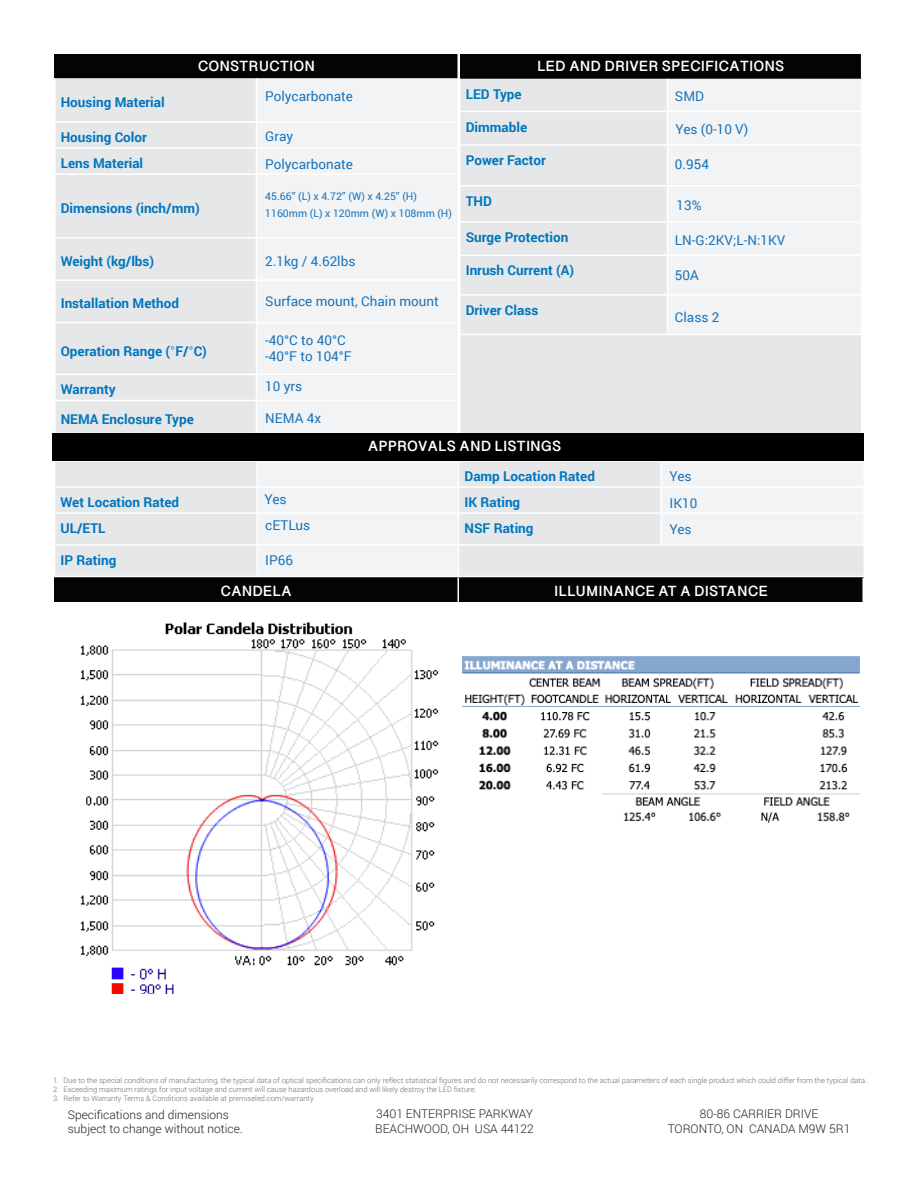
<style>
.page{position:relative;width:918px;height:1188px;background:#fff}
.page>*{position:absolute;margin:0;border:0;box-sizing:border-box;transform-origin:0 0}
.LED_and_Driver_Spec{font:700 15px "Myanmar Sangam MN";color:#fff}
.t1{font:700 15px "Malayalam Sangam MN";color:#fff}
.t2{font:700 13.5px "Roboto";color:#0076be}
.t3{font:13.5px/16.2px "Roboto";color:#1974bb}
.t4{font:300 12px/14.4px "Roboto";color:#231f20}
.t5{font:10.5px/16.2px "Roboto";color:#1974bb}
.t6{font:300 7.5px "Roboto";color:#6c6d70}
.s1{font-weight:300}
</style>
<div class="page">
<div style="left:55px;top:54px;width:403px;height:24px;background:#040503"></div>
<div style="left:56px;top:78px;width:200px;height:355px;background:#e6e7e9"></div>
<div style="left:257px;top:78px;width:201px;height:354px;background:#f2f3f4"></div>
<hr style="left:54px;top:121px;width:202px;height:2px;background:#fff">
<hr style="left:54px;top:147px;width:202px;height:2px;background:#fff">
<hr style="left:54px;top:173px;width:202px;height:2px;background:#fff">
<hr style="left:54px;top:237px;width:202px;height:2px;background:#fff">
<hr style="left:54px;top:279px;width:202px;height:2px;background:#fff">
<hr style="left:54px;top:322px;width:202px;height:1px;background:#fff">
<hr style="left:54px;top:374px;width:202px;height:1px;background:#fff">
<hr style="left:54px;top:400px;width:202px;height:1px;background:#fff">
<hr style="left:256px;top:121px;width:203px;height:2px;background:#fff">
<hr style="left:256px;top:147px;width:203px;height:2px;background:#fff">
<hr style="left:256px;top:173px;width:203px;height:2px;background:#fff">
<hr style="left:256px;top:237px;width:203px;height:2px;background:#fff">
<hr style="left:256px;top:279px;width:203px;height:2px;background:#fff">
<hr style="left:256px;top:322px;width:203px;height:1px;background:#fff">
<hr style="left:256px;top:374px;width:203px;height:1px;background:#fff">
<hr style="left:256px;top:400px;width:203px;height:1px;background:#fff">
<div style="left:459px;top:578px;width:404px;height:24px;background:#040503"></div>
<hr style="left:862px;top:578px;width:2px;height:24px;background:#fff">
<div style="left:460px;top:54px;width:402px;height:25px;background:#040503"></div>
<div style="left:460px;top:79px;width:401px;height:354px;background:#e6e7e9"></div>
<div style="left:668px;top:79px;width:193px;height:255px;background:#f2f3f4"></div>
<svg style="left:861px;top:54px;width:1px;height:25px"></svg>
<hr style="left:459px;top:111px;width:208px;height:1px;background:#fff">
<hr style="left:459px;top:144px;width:208px;height:2px;background:#fff">
<hr style="left:459px;top:185px;width:208px;height:1px;background:#fff">
<hr style="left:459px;top:221px;width:208px;height:2px;background:#fff">
<hr style="left:459px;top:254px;width:208px;height:2px;background:#fff">
<hr style="left:459px;top:294px;width:208px;height:2px;background:#fff">
<hr style="left:459px;top:334px;width:208px;height:1px;background:#fff">
<hr style="left:667px;top:79px;width:1px;height:32px;background:#fff">
<hr style="left:667px;top:111px;width:195px;height:1px;background:#fff">
<hr style="left:667px;top:112px;width:1px;height:32px;background:#fff">
<hr style="left:667px;top:144px;width:195px;height:2px;background:#fff">
<hr style="left:667px;top:146px;width:1px;height:39px;background:#fff">
<hr style="left:667px;top:186px;width:1px;height:35px;background:#fff">
<hr style="left:667px;top:223px;width:1px;height:31px;background:#fff">
<hr style="left:667px;top:256px;width:1px;height:38px;background:#fff">
<hr style="left:667px;top:296px;width:1px;height:38px;background:#fff">
<hr style="left:667px;top:185px;width:195px;height:1px;background:#fff">
<hr style="left:667px;top:221px;width:195px;height:2px;background:#fff">
<hr style="left:667px;top:254px;width:195px;height:2px;background:#fff">
<hr style="left:667px;top:294px;width:195px;height:2px;background:#fff">
<hr style="left:667px;top:334px;width:195px;height:1px;background:#fff">
<img style="left:462px;top:656px;width:398px;height:167px">
<img style="left:80px;top:622px;width:359px;height:372px">
<div style="left:460px;top:462px;width:403px;height:114px;background:#e6e7e9"></div>
<div style="left:662px;top:462px;width:201px;height:82px;background:#f2f3f4"></div>
<svg style="left:54px;top:462px;width:406px;height:140px"></svg>
<hr style="left:458px;top:486px;width:203px;height:2px;background:#fff">
<hr style="left:458px;top:512px;width:203px;height:2px;background:#fff">
<hr style="left:458px;top:514px;width:1px;height:30px;background:#fff">
<hr style="left:458px;top:544px;width:203px;height:2px;background:#fff">
<hr style="left:458px;top:546px;width:1px;height:30px;background:#fff">
<hr style="left:458px;top:576px;width:203px;height:1px;background:#fff">
<hr style="left:660px;top:462px;width:2px;height:24px;background:#fff">
<hr style="left:660px;top:488px;width:2px;height:24px;background:#fff">
<hr style="left:661px;top:486px;width:204px;height:2px;background:#fff">
<hr style="left:661px;top:512px;width:204px;height:2px;background:#fff">
<hr style="left:660px;top:514px;width:2px;height:30px;background:#fff">
<hr style="left:661px;top:544px;width:204px;height:2px;background:#fff">
<div style="left:52px;top:433px;width:812px;height:28px;background:#000"></div>
<p class="LED_and_Driver_Spec" style="left:198px;top:57px;width:119px">CONSTRUCTION</p>
<p class="t2" style="left:61px;top:93px;width:106px">Housing Material</p>
<p class="t2" style="left:61px;top:128px;width:88px">Housing Color</p>
<p class="t2" style="left:61px;top:154px;width:84px">Lens Material</p>
<p class="t2" style="left:61px;top:199px;width:141px">Dimensions (inch/mm)</p>
<p class="t2" style="left:61px;top:252px;width:95px">Weight (kg/lbs)</p>
<p class="t2" style="left:61px;top:294px;width:120px">Installation Method</p>
<p class="t2" style="left:61px;top:341px;width:148px">Operation Range (<span class="s1">°</span>F/<span class="s1">°</span>C)</p>
<p class="t2" style="left:61px;top:380px;width:56px">Warranty</p>
<p class="t2" style="left:61px;top:410px;width:135px">NEMA Enclosure Type</p>
<p class="t3" style="left:265px;top:87px;width:89px">Polycarbonate</p>
<p class="t3" style="left:265px;top:128px;width:29px">Gray</p>
<p class="t3" style="left:265px;top:155px;width:89px">Polycarbonate</p>
<p class="t5" style="left:265px;top:188px;width:188px">45.66” (L) x 4.72” (W) x 4.25” (H)<br>1160mm (L) x 120mm (W) x 108mm (H)</p>
<p class="t3" style="left:265px;top:253px;width:92px">2.1kg / 4.62lbs</p>
<p class="t3" style="left:265px;top:292px;width:175px">Surface mount, Chain mount</p>
<p class="t3" style="left:265px;top:332px;width:88px">-40°C to 40°C -40°F to 104°F</p>
<p class="t3" style="left:265px;top:378px;width:39px">10 yrs</p>
<p class="t3" style="left:265px;top:410px;width:57px">NEMA 4x</p>
<p class="LED_and_Driver_Spec" style="left:537px;top:57px;width:249px">LED AND DRIVER SPECIFICATIONS</p>
<p class="t2" style="left:466px;top:85px;width:57px">LED Type</p>
<p class="t2" style="left:466px;top:117px;width:63px">Dimmable</p>
<p class="t2" style="left:466px;top:151px;width:82px">Power Factor</p>
<p class="t2" style="left:466px;top:192px;width:28px">THD</p>
<p class="t2" style="left:466px;top:228px;width:104px">Surge Protection</p>
<p class="t2" style="left:466px;top:261px;width:110px">Inrush Current (A)</p>
<p class="t2" style="left:466px;top:301px;width:74px">Driver Class</p>
<p class="t3" style="left:675px;top:88px;width:31px">SMD</p>
<p class="t3" style="left:676px;top:120px;width:74px">Yes (0-10 V)</p>
<p class="t3" style="left:675px;top:156px;width:36px">0.954</p>
<p class="t3" style="left:676px;top:197px;width:27px">13%</p>
<p class="t3" style="left:675px;top:232px;width:112px">LN-G:2KV;L-N:1KV</p>
<p class="t3" style="left:675px;top:267px;width:25px">50A</p>
<p class="t3" style="left:675px;top:309px;width:46px">Class 2</p>
<p class="t2" style="left:61px;top:493px;width:120px">Wet Location Rated</p>
<p class="t2" style="left:61px;top:519px;width:46px">UL/ETL</p>
<p class="t2" style="left:61px;top:551px;width:57px">IP Rating</p>
<p class="t3" style="left:265px;top:490px;width:24px">Yes</p>
<p class="t3" style="left:265px;top:517px;width:47px">cETLus</p>
<p class="t3" style="left:265px;top:551px;width:29px">IP66</p>
<p class="LED_and_Driver_Spec" style="left:368px;top:437px;width:195px">APPROVALS AND LISTINGS</p>
<p class="t2" style="left:465px;top:467px;width:132px">Damp Location Rated</p>
<p class="t2" style="left:465px;top:493px;width:57px">IK Rating</p>
<p class="t2" style="left:465px;top:519px;width:70px">NSF Rating</p>
<p class="t3" style="left:670px;top:468px;width:24px">Yes</p>
<p class="t3" style="left:670px;top:494px;width:29px">IK10</p>
<p class="t3" style="left:670px;top:521px;width:24px">Yes</p>
<p class="t1" style="left:220px;top:584px;width:73px">CANDELA</p>
<p class="t1" style="left:554px;top:584px;width:215px">ILLUMINANCE AT A DISTANCE</p>
<p class="t6" style="left:53px;top:1075px;width:815px">1. Due to the special conditions of manufacturing, the typical data of optical specifications can only reflect statistical figures and do not necessarily correspond to the actual parameters of each single product which could differ from the typical data.</p>
<p class="t6" style="left:53px;top:1084px;width:425px">2. Exceeding maximum ratings for input voltage and current will cause hazardous overload and will likely destroy the LED fixture.</p>
<p class="t6" style="left:53px;top:1093px;width:262px">3. Refer to Warranty Terms &amp; Conditions available at premiseled.com/warranty</p>
<h3 class="t4" style="left:68px;top:1107px;width:176px">Specifications and dimensions subject to change without notice.</h3>
<h3 class="t4" style="left:375px;top:1106px;width:160px">3401 ENTERPRISE PARKWAY<br>BEACHWOOD, OH USA 44122</h3>
<h3 class="t4" style="left:668px;top:1106px;width:184px;text-align:center">80-86 CARRIER DRIVE<br>TORONTO, ON CANADA M9W 5R1</h3>
</div>
